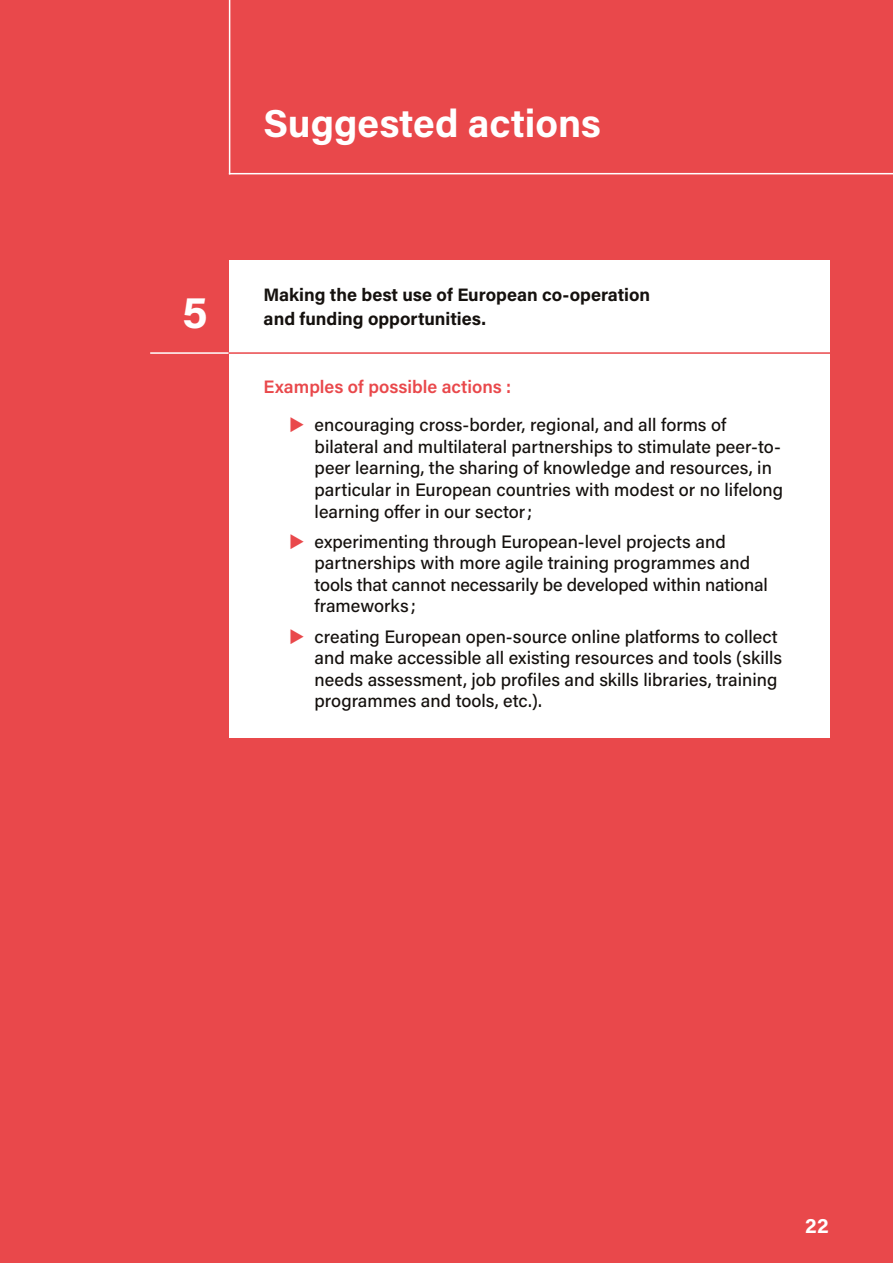
<style>
.page{position:relative;width:893px;height:1263px;background:#e9484b}
.page>*{position:absolute;margin:0;border:0;box-sizing:border-box;transform-origin:0 0}
.t1{font:700 45px "Acumin Pro";color:#fff}
.t2{font:700 39px "Acumin Pro";color:#fff}
.t3{font:700 21px "Acumin Pro";color:#fff}
.t4{font:500 18px/21.6px "Acumin Pro";color:#15110e}
.t5{font:700 18px/24px "Acumin Pro";color:#15110e}
.t6{font:600 18px "Acumin Pro";color:#e9484b}
</style>
<div class="page">
<div style="left:229px;top:260px;width:600px;height:478px;background:#fff"></div>
<hr style="left:229px;top:0;width:1px;height:174px;background:#fff">
<hr style="left:229px;top:173px;width:664px;height:1px;background:#fff">
<hr style="left:229px;top:352px;width:621px;height:2px;background:#e9484b">
<hr style="left:150px;top:352px;width:79px;height:2px;background:#fff">
<h1 class="t1" style="left:182px;top:281px;width:27px">5</h1>
<h2 class="t2" style="left:264px;top:96px;width:339px">Suggested actions</h2>
<p class="t5" style="left:264px;top:282px;width:388px">Making the best use of European co-operation and funding opportunities.</p>
<p class="t6" style="left:264px;top:374px;width:249px">Examples of possible actions :</p>
<p class="t4" style="left:315px;top:413px;width:470px">encouraging cross-border, regional, and all forms of bilateral and multilateral partnerships to stimulate peer-to&shy;peer learning, the sharing of knowledge and resources, in particular in European countries with modest or no lifelong learning offer in our sector;</p>
<p class="t4" style="left:315px;top:530px;width:455px">experimenting through European-level projects and partnerships with more agile training programmes and tools that cannot necessarily be developed within national frameworks ;</p>
<p class="t4" style="left:315px;top:625px;width:469px">creating European open-source online platforms to collect and make accessible all existing resources and tools (skills needs assessment, job profiles and skills libraries, training programmes and tools, etc.).</p>
<p class="t3" style="left:805px;top:1211px;width:25px">22</p>
</div>
